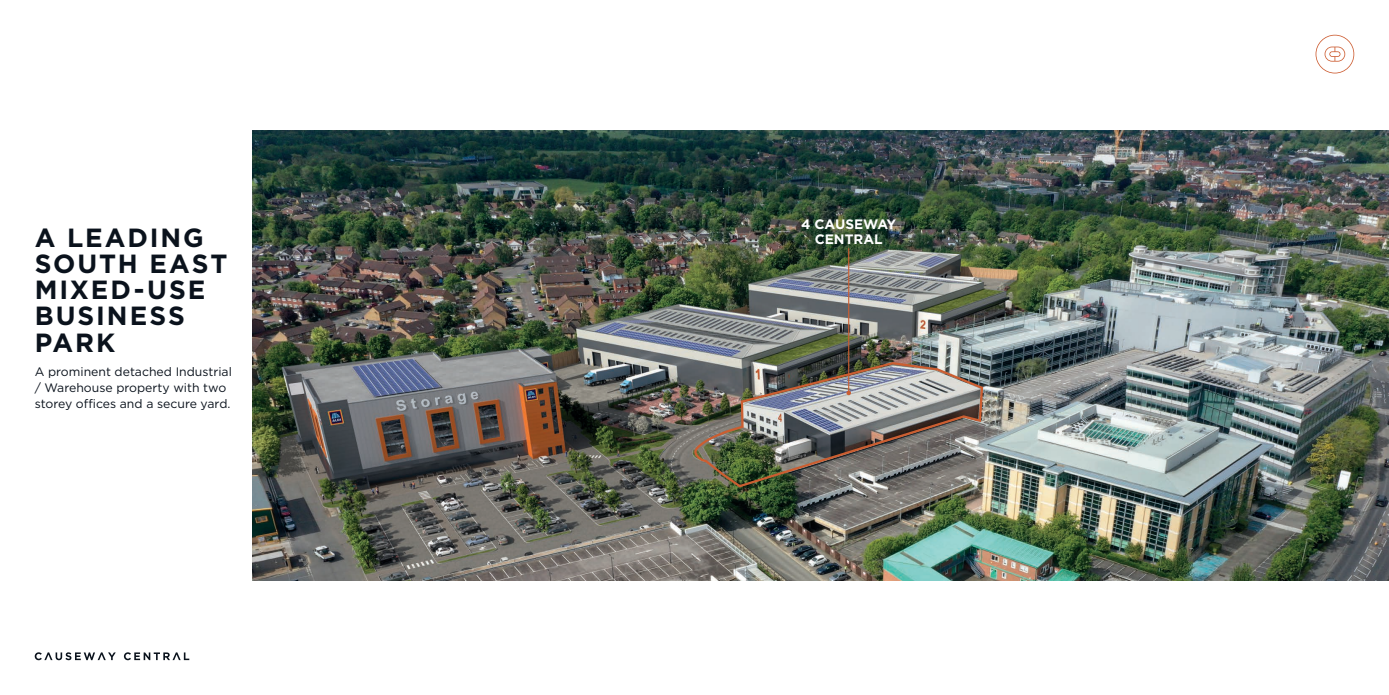
<style>
.page{position:relative;width:1389px;height:695px;background:#fff}
.page>*{position:absolute;margin:0;border:0;box-sizing:border-box;transform-origin:0 0}
.t1{font:700 26.25px/26.2px "Gotham";letter-spacing:.07em;color:#0a121c}
.t2{font:700 13.65px/14.8px "Gotham";color:#fff;text-align:center}
.t3{font:12.25px/15.8px "Gotham";color:#0a121c}
</style>
<div class="page">
<svg style="left:35px;top:652px;width:81px;height:8px"></svg>
<svg style="left:124px;top:652px;width:65px;height:8px"></svg>
<img style="left:253px;top:131px;width:1136px;height:449px">
<svg style="left:1316px;top:35px;width:38px;height:38px"></svg>
<hr style="left:848px;top:248px;width:1px;height:145px;background:#cb5e31">
<img style="left:693px;top:360px;width:291px;height:128px">
<h1 class="t1" style="left:35px;top:223px;width:194px">A LEADING<br>SOUTH EAST<br>MIXED-USE<br>BUSINESS<br>PARK</h1>
<p class="t2" style="left:801px;top:216px;width:97px">4 CAUSEWAY<br>CENTRAL</p>
<p class="t3" style="left:35px;top:364px;width:199px">A prominent detached Industrial / Warehouse property with two storey offices and a secure yard.</p>
</div>
